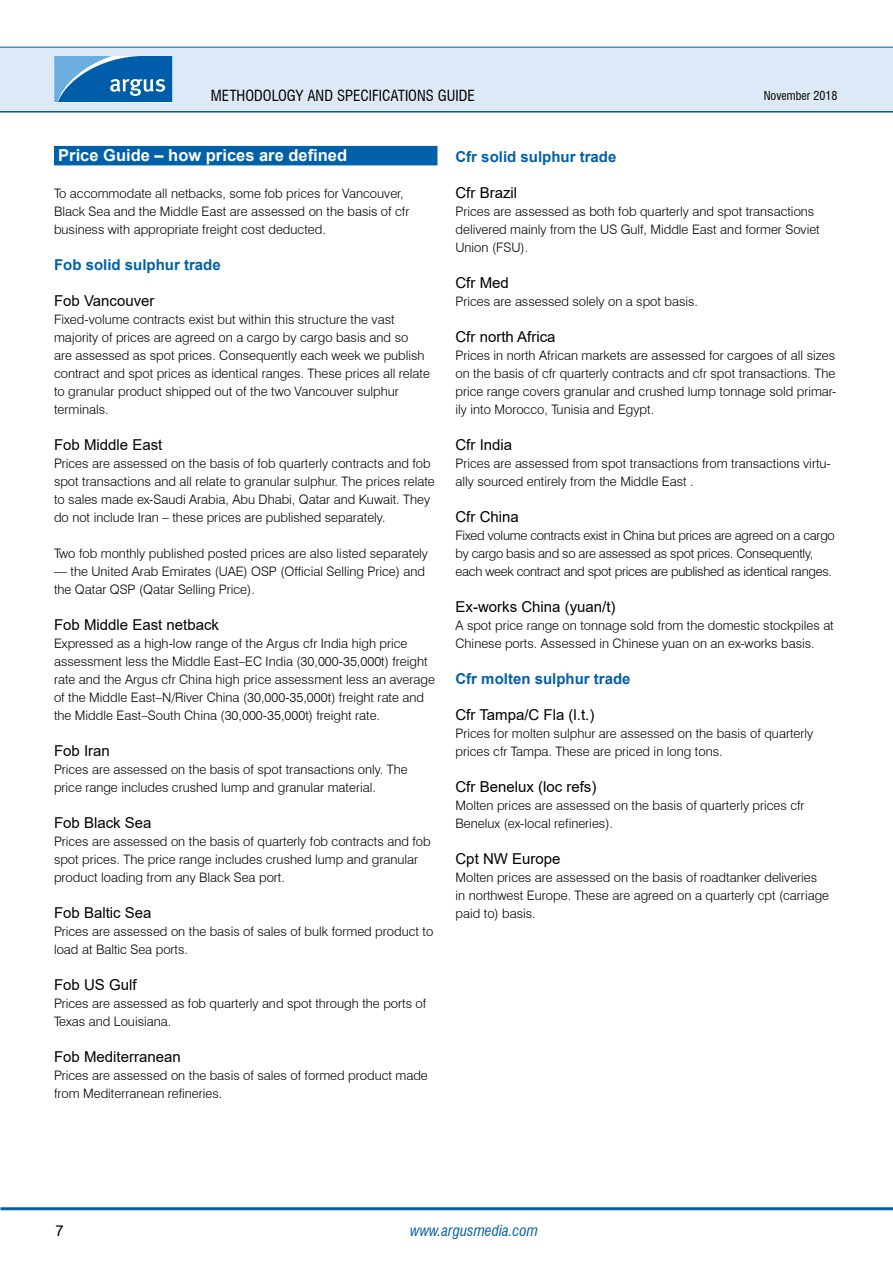
<style>
.page{position:relative;width:893px;height:1263px;background:#fff}
.page>*{position:absolute;margin:0;border:0;box-sizing:border-box;transform-origin:0 0}
.t1{font:700 16.5px "Arial";color:#fff}
.t2{font:15px "Arial";color:#000}
.t3{font:700 15px "Arial";color:#0060a9}
.t4{font:condensed 15px "Swiss 721 BT";color:#000}
.t5{font:italic condensed 15px "Swiss 721 BT";color:#0060a9}
.t6{font:300 13.05px/18px "Swiss 721 BT";color:#000}
.t7{font:300 13.05px/18px "Swiss 721 BT";letter-spacing:-.02em;color:#000}
.t8{font:condensed 12px "Swiss 721 BT";color:#000}
</style>
<div class="page">
<hr style="left:0;top:110px;width:893px;height:3px;background:#0060a9">
<div style="left:0;top:47px;width:893px;height:64px;background:#dee9f7"></div>
<hr style="left:0;top:47px;width:893px;height:1px;background:#0060a9">
<svg style="left:54px;top:56px;width:118px;height:46px;background:#307dbd"></svg>
<hr style="left:1px;top:1207px;width:892px;height:3px;background:#0060a9">
<div style="left:54px;top:146px;width:383px;height:19px;background:#0060a9"></div>
<p class="t4" style="left:211px;top:86px;width:265px">METHODOLOGY AND SPECIFICATIONS GUIDE</p>
<p class="t8" style="left:764px;top:88px;width:75px">NOVEMBER 2018</p>
<p class="t1" style="left:58px;top:144px;width:290px">Price Guide – how prices are defined</p>
<p class="t6" style="left:54px;top:184px;width:357px">To accommodate all netbacks, some fob prices for Vancouver,<br>Black Sea and the Middle East are assessed on the basis of cfr business with appropriate freight cost deducted.</p>
<p class="t3" style="left:54px;top:254px;width:168px">Fob solid sulphur trade</p>
<p class="t2" style="left:54px;top:290px;width:102px">Fob Vancouver</p>
<p class="t6" style="left:54px;top:310px;width:377px">Fixed-volume contracts exist but within this structure the vast majority of prices are agreed on a cargo by cargo basis and so<br>are assessed as spot prices. Consequently each week we publish contract and spot prices as identical ranges. These prices all relate to granular product shipped out of the two Vancouver sulphur terminals.</p>
<p class="t2" style="left:54px;top:434px;width:110px">Fob Middle East</p>
<p class="t6" style="left:54px;top:454px;width:382px">Prices are assessed on the basis of fob quarterly contracts and fob spot transactions and all relate to granular sulphur. The prices relate to sales made ex-Saudi Arabia, Abu Dhabi, Qatar and Kuwait. They do not include Iran – these prices are published separately.</p>
<p class="t6" style="left:54px;top:544px;width:375px">Two fob monthly published posted prices are also listed separately</p>
<p class="t6" style="left:54px;top:562px;width:372px">— the United Arab Emirates (UAE) OSP (Official Selling Price) and the Qatar QSP (Qatar Selling Price).</p>
<p class="t2" style="left:54px;top:614px;width:167px">Fob Middle East netback</p>
<p class="t6" style="left:54px;top:634px;width:382px">Expressed as a high-low range of the Argus cfr India high price assessment less the Middle East–EC India (30,000-35,000t) freight rate and the Argus cfr China high price assessment less an average of the Middle East–N/River China (30,000-35,000t) freight rate and the Middle East–South China (30,000-35,000t) freight rate.</p>
<p class="t2" style="left:54px;top:740px;width:57px">Fob Iran</p>
<p class="t6" style="left:54px;top:760px;width:355px">Prices are assessed on the basis of spot transactions only. The price range includes crushed lump and granular material.</p>
<p class="t2" style="left:54px;top:812px;width:99px">Fob Black Sea</p>
<p class="t6" style="left:54px;top:832px;width:378px">Prices are assessed on the basis of quarterly fob contracts and fob spot prices. The price range includes crushed lump and granular product loading from any Black Sea port.</p>
<p class="t2" style="left:54px;top:902px;width:99px">Fob Baltic Sea</p>
<p class="t6" style="left:54px;top:922px;width:381px">Prices are assessed on the basis of sales of bulk formed product to load at Baltic Sea ports.</p>
<p class="t2" style="left:54px;top:974px;width:84px">Fob US Gulf</p>
<p class="t6" style="left:54px;top:994px;width:374px">Prices are assessed as fob quarterly and spot through the ports of<br>Texas and Louisiana.</p>
<p class="t2" style="left:54px;top:1046px;width:128px">Fob Mediterranean</p>
<p class="t6" style="left:54px;top:1066px;width:375px">Prices are assessed on the basis of sales of formed product made from Mediterranean refineries.</p>
<p class="t3" style="left:455px;top:146px;width:162px">Cfr solid sulphur trade</p>
<p class="t2" style="left:455px;top:182px;width:63px">Cfr Brazil</p>
<p class="t6" style="left:455px;top:202px;width:366px">Prices are assessed as both fob quarterly and spot transactions delivered mainly from the US Gulf, Middle East and former Soviet<br>Union (FSU).</p>
<p class="t2" style="left:455px;top:272px;width:55px">Cfr Med</p>
<p class="t6" style="left:455px;top:292px;width:244px">Prices are assessed solely on a spot basis.</p>
<p class="t2" style="left:455px;top:326px;width:102px">Cfr north Africa</p>
<p class="t6" style="left:455px;top:346px;width:383px;text-align:justify">Prices in north African markets are assessed for cargoes of all sizes on the basis of cfr quarterly contracts and cfr spot transactions. The price range covers granular and crushed lump tonnage sold primar&shy;ily into Morocco, Tunisia and Egypt.</p>
<p class="t2" style="left:455px;top:434px;width:58px">Cfr India</p>
<p class="t6" style="left:455px;top:454px;width:377px">Prices are assessed from spot transactions from transactions virtu&shy;ally sourced entirely from the Middle East .</p>
<p class="t2" style="left:455px;top:506px;width:65px">Cfr China</p>
<p class="t7" style="left:455px;top:526px;width:381px">Fixed volume contracts exist in China but prices are agreed on a cargo by cargo basis and so are assessed as spot prices. Consequently, each week contract and spot prices are published as identical ranges.</p>
<p class="t2" style="left:455px;top:596px;width:162px">Ex-works China (yuan/t)</p>
<p class="t6" style="left:455px;top:616px;width:380px">A spot price range on tonnage sold from the domestic stockpiles at<br>Chinese ports. Assessed in Chinese yuan on an ex-works basis.</p>
<p class="t3" style="left:455px;top:668px;width:177px">Cfr molten sulphur trade</p>
<p class="t2" style="left:455px;top:704px;width:140px">Cfr Tampa/C Fla (l.t.)</p>
<p class="t6" style="left:455px;top:724px;width:359px">Prices for molten sulphur are assessed on the basis of quarterly prices cfr Tampa. These are priced in long tons.</p>
<p class="t2" style="left:455px;top:776px;width:142px">Cfr Benelux (loc refs)</p>
<p class="t6" style="left:455px;top:796px;width:351px">Molten prices are assessed on the basis of quarterly prices cfr<br>Benelux (ex-local refineries).</p>
<p class="t2" style="left:455px;top:848px;width:107px">Cpt NW Europe</p>
<p class="t6" style="left:455px;top:868px;width:375px">Molten prices are assessed on the basis of roadtanker deliveries in northwest Europe. These are agreed on a quarterly cpt (carriage paid to) basis.</p>
<p class="t2" style="left:55px;top:1220px;width:10px">7</p>
<p class="t5" style="left:410px;top:1221px;width:129px">www.argusmedia.com</p>
</div>
